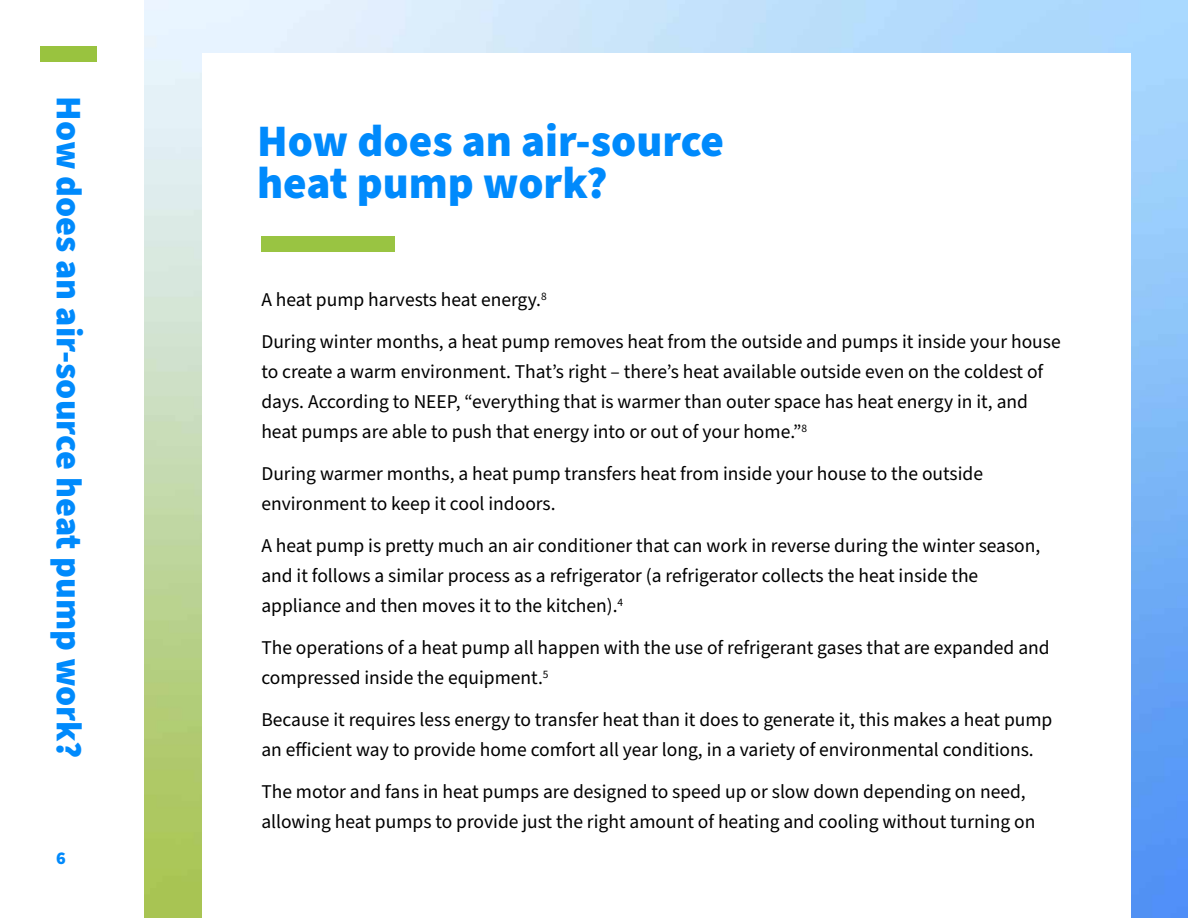
<style>
.page{position:relative;width:1188px;height:918px;background:#fff}
.page>*{position:absolute;margin:0;border:0;box-sizing:border-box;transform-origin:0 0}
.t1{font:900 45px/42px "Source Sans Pro";color:#008afc}
.t2{font:900 36px "Source Sans Pro";color:#008afc}
.t3{font:19.5px/30px "Source Sans Pro";color:#000}
.t4{font:900 18px "Source Sans Pro";color:#008afc}
</style>
<div class="page">
<div style="left:40px;top:46px;width:57px;height:16px;background:#99c33f"></div>
<img style="left:144px;top:0;width:1044px;height:918px">
<div style="left:202px;top:54px;width:929px;height:864px;background:#fff"></div>
<div style="left:261px;top:236px;width:134px;height:16px;background:#99c442"></div>
<h2 class="t2" style="left:94px;top:96px;width:663px;rotate:90deg">How does an air-source heat pump work?</h2>
<p class="t4" style="left:56px;top:846px;width:11px">6</p>
<h1 class="t1" style="left:257px;top:121px;width:469px">How does an air-source heat pump work?</h1>
<p class="t3" style="left:261px;top:279px;width:801px;line-height:42px">A heat pump harvests heat energy.<sup>8<br></sup>During winter months, a heat pump removes heat from the outside and pumps it inside your house</p>
<p class="t3" style="left:261px;top:357px;width:783px">to create a warm environment. That’s right – there’s heat available outside even on the coldest of days. According to NEEP, “everything that is warmer than outer space has heat energy in it, and heat pumps are able to push that energy into or out of your home.”<sup>8</sup></p>
<p class="t3" style="left:261px;top:459px;width:723px">During warmer months, a heat pump transfers heat from inside your house to the outside environment to keep it cool indoors.</p>
<p class="t3" style="left:261px;top:531px;width:781px">A heat pump is pretty much an air conditioner that can work in reverse during the winter season, and it follows a similar process as a refrigerator (a refrigerator collects the heat inside the appliance and then moves it to the kitchen).<sup>4</sup></p>
<p class="t3" style="left:261px;top:633px;width:790px">The operations of a heat pump all happen with the use of refrigerant gases that are expanded and compressed inside the equipment.<sup>5</sup></p>
<p class="t3" style="left:261px;top:705px;width:793px">Because it requires less energy to transfer heat than it does to generate it, this makes a heat pump an efficient way to provide home comfort all year long, in a variety of environmental conditions.</p>
<p class="t3" style="left:261px;top:777px;width:775px">The motor and fans in heat pumps are designed to speed up or slow down depending on need, allowing heat pumps to provide just the right amount of heating and cooling without turning on</p>
</div>
